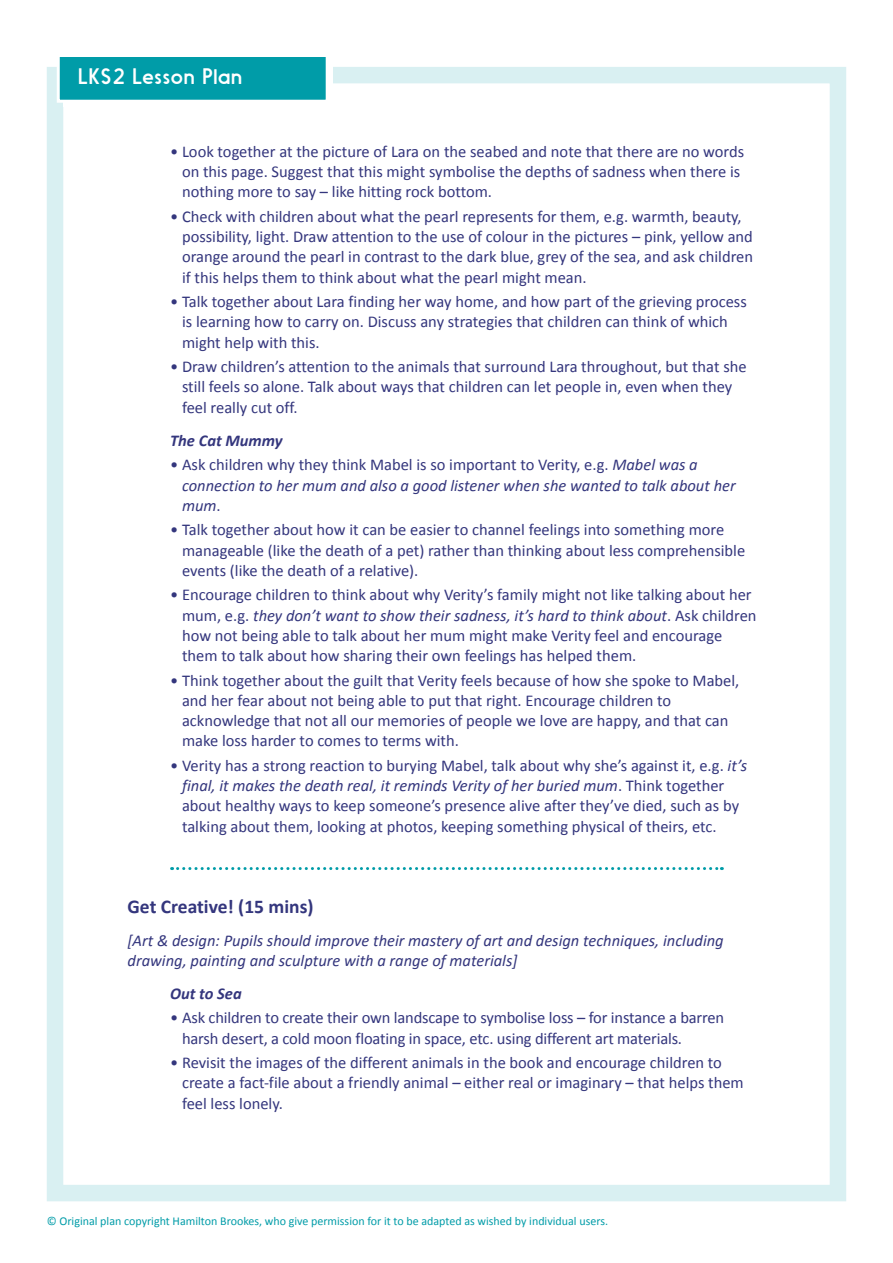
<style>
.page{position:relative;width:893px;height:1263px;background:#fff}
.page>*{position:absolute;margin:0;border:0;box-sizing:border-box;transform-origin:0 0}
.t1{font:21px "Nanami Rounded Book";letter-spacing:.04em;color:#fff}
.t2{font:700 19.5px "Calibri";color:#34367d}
.t3{font:16.5px/20.2px "Calibri";color:#34367d}
.t4{font:italic 16.5px/20.2px "Calibri";color:#34367d}
.t5{font:italic 700 16.5px "Calibri";color:#34367d}
.t6{font:12px "Calibri";color:#009ca8}
.s1{font-style:normal}
.s2{font-style:italic}
</style>
<div class="page">
<div style="left:47px;top:67px;width:799px;height:1134px;border:16px solid #d9f0f2"></div>
<div style="left:63px;top:61px;width:269px;height:46px;background:#fff"></div>
<div style="left:57px;top:54px;width:272px;height:49px;background:#009ca8;border:3px solid #fff"></div>
<svg style="left:172px;top:867px;width:550px;height:3px"></svg>
<p class="t1" style="left:78px;top:64px;width:166px">LKS2 Lesson Plan</p>
<p class="t3" style="left:182px;top:141px;width:564px;text-indent:-12px">• Look together at the picture of Lara on the seabed and note that there are no words on this page. Suggest that this might symbolise the depths of sadness when there is nothing more to say – like hitting rock bottom.</p>
<p class="t3" style="left:182px;top:206px;width:573px;text-indent:-12px">• Check with children about what the pearl represents for them, e.g. warmth, beauty, possibility, light. Draw attention to the use of colour in the pictures – pink, yellow and orange around the pearl in contrast to the dark blue, grey of the sea, and ask children if this helps them to think about what the pearl might mean.</p>
<p class="t3" style="left:182px;top:291px;width:566px;text-indent:-12px">• Talk together about Lara finding her way home, and how part of the grieving process is learning how to carry on. Discuss any strategies that children can think of which might help with this.</p>
<p class="t3" style="left:182px;top:356px;width:566px;text-indent:-12px">• Draw children’s attention to the animals that surround Lara throughout, but that she still feels so alone. Talk about ways that children can let people in, even when they feel really cut off.</p>
<p class="t5" style="left:170px;top:430px;width:114px">The Cat Mummy</p>
<p class="t4" style="left:182px;top:454px;width:555px;text-indent:-12px"><span class="s1">• Ask children why they think Mabel is so important to Verity, e.g.</span> Mabel was a connection to her mum and also a good listener when she wanted to talk about her mum<span class="s1">.</span></p>
<p class="t3" style="left:182px;top:519px;width:565px;text-indent:-12px">• Talk together about how it can be easier to channel feelings into something more manageable (like the death of a pet) rather than thinking about less comprehensible events (like the death of a relative).</p>
<p class="t3" style="left:182px;top:584px;width:576px;text-indent:-12px">• Encourage children to think about why Verity’s family might not like talking about her mum, e.g. <span class="s2">they don’t want to show their sadness, it’s hard to think about</span>. Ask children how not being able to talk about her mum might make Verity feel and encourage them to talk about how sharing their own feelings has helped them.</p>
<p class="t3" style="left:182px;top:669px;width:559px;text-indent:-12px">• Think together about the guilt that Verity feels because of how she spoke to Mabel, and her fear about not being able to put that right. Encourage children to acknowledge that not all our memories of people we love are happy, and that can make loss harder to comes to terms with.</p>
<p class="t3" style="left:182px;top:755px;width:567px;text-indent:-12px">• Verity has a strong reaction to burying Mabel, talk about why she’s against it, e.g. <span class="s2">it’s final, it makes the death real, it reminds Verity of her buried mum</span>. Think together about healthy ways to keep someone’s presence alive after they’ve died, such as by talking about them, looking at photos, keeping something physical of theirs, etc.</p>
<p class="t2" style="left:128px;top:894px;width:187px">Get Creative! (15 mins)</p>
<p class="t4" style="left:128px;top:929px;width:598px">[Art &amp; design: Pupils should improve their mastery of art and design techniques, including drawing, painting and sculpture with a range of materials]</p>
<p class="t5" style="left:170px;top:983px;width:73px">Out to Sea</p>
<p class="t3" style="left:182px;top:1007px;width:544px;text-indent:-12px">• Ask children to create their own landscape to symbolise loss – for instance a barren harsh desert, a cold moon floating in space, etc. using different art materials.</p>
<p class="t3" style="left:182px;top:1052px;width:563px;text-indent:-12px">• Revisit the images of the different animals in the book and encourage children to create a fact-file about a friendly animal – either real or imaginary – that helps them feel less lonely.</p>
<p class="t6" style="left:47px;top:1213px;width:563px">© Original plan copyright Hamilton Brookes, who give permission for it to be adapted as wished by individual users.</p>
</div>
